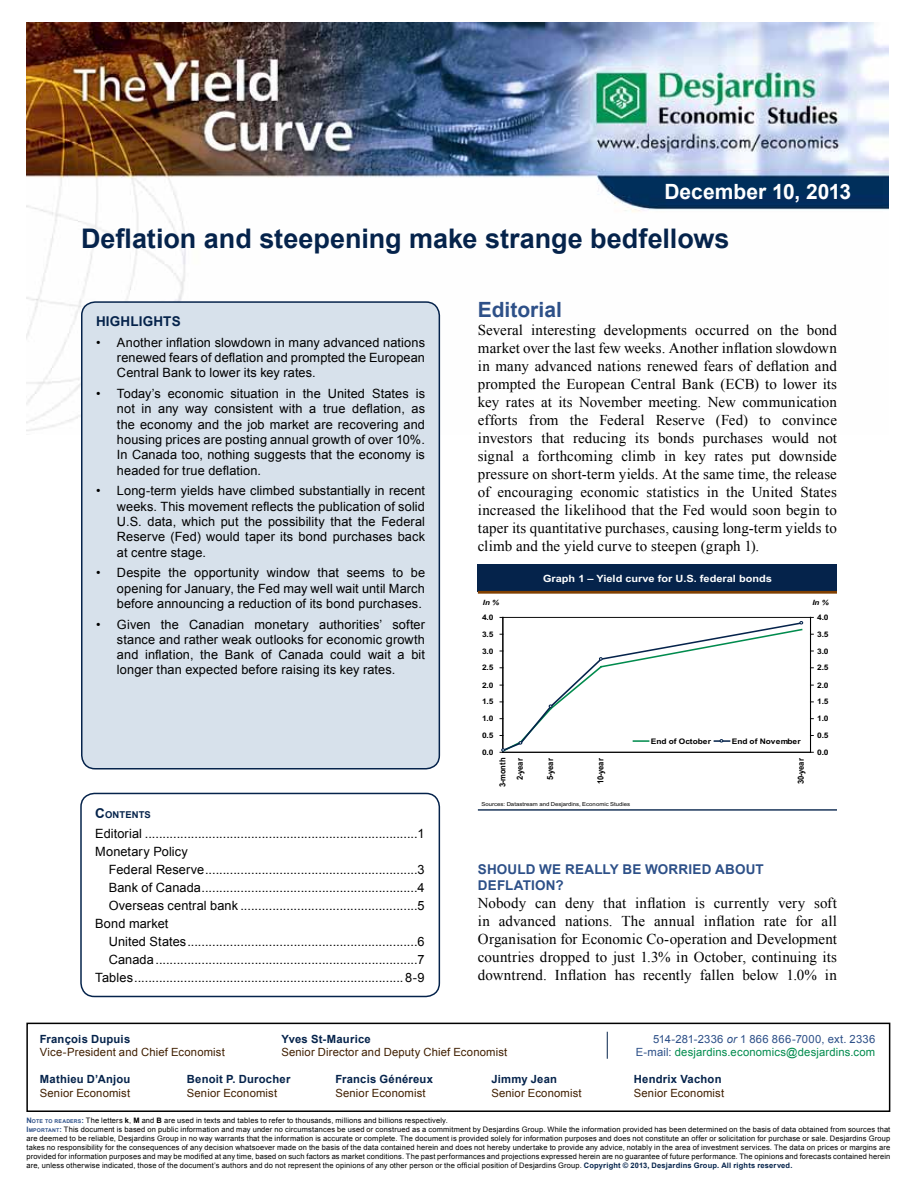
<style>
.page{position:relative;width:918px;height:1188px;background:#fff}
.page>*{position:absolute;margin:0;border:0;box-sizing:border-box;transform-origin:0 0}
.t1{font:700 27px "Arial";color:#05234b}
.t2{font:700 21px "Arial";color:#fff}
.t3{font:700 21px "Arial";color:#2d5088}
.t4{font:15px/18px "Times New Roman";letter-spacing:.005em;color:#000;text-align:justify}
.t5{font:700 13.5px/16.2px "Arial";letter-spacing:.015em;color:#2d5088}
.t6{font:700 13.5px "Arial";letter-spacing:.015em;color:#05234b}
.t7{font:12.75px/15.3px "Arial";letter-spacing:.01em;color:#000;text-align:justify}
.t8{font:11.25px "Arial";letter-spacing:.015em;color:#401f00}
.t9{font:700 11.25px "Arial";letter-spacing:.02em;color:#05234b}
.t10{font:11.25px "Arial";letter-spacing:.015em;color:#008b4d}
.t11{font:11.25px "Arial";letter-spacing:.025em;color:#2d5088}
.t12{font:700 10.05px "Arial";color:#fff;scale:1.1 1}
.t13{font:700 9.45px "Arial";letter-spacing:.015em;color:#05234b}
.t14{font:700 8.4px/17.2px "Arial";letter-spacing:-.025em;color:#000;text-align:right;scale:.91 1}
.t15{font:700 7.65px "Arial";letter-spacing:-.01em;color:#000;scale:1.1 1}
.t16{font:7.5px/9px "Arial";letter-spacing:.02em;color:#000}
.t17{font:italic 700 7.2px "Arial";color:#000;scale:1.1 1}
.t18{font:5.4px "Arial";letter-spacing:.005em;color:#000;scale:1.1 1}
.s1{font-size:13.5px}
.s2{font-style:italic}
.s3{color:#2d5088}
.s4{font-weight:700;color:#2d5088}
.s5{font-weight:700;font-size:5.25px;color:#2d5088}
.s6{font-weight:700}
.s7{font-weight:700;color:#05234b}
</style>
<div class="page">
<img style="left:26px;top:23px;width:862px;height:411px">
<div style="left:26px;top:1023px;width:864px;height:89px;border:2px solid #000"></div>
<svg style="left:607px;top:1032px;width:1px;height:27px"></svg>
<div style="left:82px;top:302px;width:357px;height:467px;background:#d7e1eb;border-radius:14px"></div>
<div style="left:81px;top:301px;width:359px;height:469px;border:2px solid #05234b;border-radius:14px"></div>
<div style="left:80px;top:793px;width:360px;height:204px;border:2px solid #05234b;border-radius:14px"></div>
<div style="left:478px;top:565px;width:359px;height:27px;background:#05234b"></div>
<hr style="left:478px;top:591px;width:359px;height:3px;background:#803f00">
<hr style="left:478px;top:809px;width:359px;height:2px;background:#05234b">
<hr style="left:503px;top:617px;width:308px;height:1px;background:#000">
<hr style="left:503px;top:752px;width:308px;height:1px;background:#000">
<hr style="left:810px;top:617px;width:1px;height:135px;background:#000">
<svg style="left:500px;top:617px;width:304px;height:136px"></svg>
<h2 class="t2" style="left:664px;top:178px;width:188px">December 10, 2013</h2>
<h1 class="t1" style="left:81px;top:221px;width:650px">Deflation and steepening make strange bedfellows</h1>
<p class="t6" style="left:96px;top:313px;width:85px">High lights</p>
<p class="t7" style="left:117px;top:335px;width:310px;text-indent:-21px">• Another inflation slowdown in many advanced nations renewed fears of deflation and prompted the European Central Bank to lower its key rates.</p>
<p class="t7" style="left:117px;top:386px;width:310px;text-indent:-21px">• Today’s economic situation in the United States is not in any way consistent with a true deflation, as the economy and the job market are recovering and housing prices are posting annual growth of over 10%.<br>In Canada too, nothing suggests that the economy is headed for true deflation.</p>
<p class="t7" style="left:117px;top:483px;width:310px;text-indent:-21px">• Long-term yields have climbed substantially in recent weeks. This movement reflects the publication of solid U.S. data, which put the possibility that the Federal Reserve (Fed) would taper its bond purchases back at centre stage.</p>
<p class="t7" style="left:117px;top:565px;width:310px;text-indent:-21px">• Despite the opportunity window that seems to be opening for January, the Fed may well wait until March before announcing a reduction of its bond purchases.</p>
<p class="t7" style="left:117px;top:617px;width:310px;text-indent:-21px">• Given the Canadian monetary authorities’ softer stance and rather weak outlooks for economic growth and inflation, the Bank of Canada could wait a bit longer than expected before raising its key rates.</p>
<p class="t13" style="left:95px;top:808px;width:57px"><span class="s1">C</span>ONTENTS</p>
<p class="t7" style="left:95px;top:825px;width:331px;line-height:18px">Editorial .............................................................................1<br>Monetary Policy</p>
<p class="t7" style="left:109px;top:862px;width:317px">Federal Reserve............................................................3</p>
<p class="t7" style="left:109px;top:880px;width:317px">Bank of Canada.............................................................4</p>
<p class="t7" style="left:109px;top:898px;width:317px">Overseas central bank ..................................................5</p>
<p class="t7" style="left:95px;top:916px;width:75px">Bond market</p>
<p class="t7" style="left:109px;top:934px;width:317px">United States.................................................................6</p>
<p class="t7" style="left:109px;top:952px;width:317px">Canada..........................................................................7</p>
<p class="t7" style="left:95px;top:970px;width:331px">Tables............................................................................8-9</p>
<h2 class="t3" style="left:478px;top:296px;width:85px">Editorial</h2>
<p class="t4" style="left:478px;top:321px;width:361px">Several interesting developments occurred on the bond market over the last few weeks. Another inflation slowdown in many advanced nations renewed fears of deflation and prompted the European Central Bank (ECB) to lower its key rates at its November meeting. New communication efforts from the Federal Reserve (Fed) to convince investors that reducing its bonds purchases would not signal a forthcoming climb in key rates put downside pressure on short-term yields. At the same time, the release of encouraging economic statistics in the United States increased the likelihood that the Fed would soon begin to taper its quantitative purchases, causing long-term yields to climb and the yield curve to steepen (graph 1).</p>
<p class="t12" style="left:543px;top:573px;width:210px">Graph 1 – Yield curve for U.S. federal bonds</p>
<p class="t17" style="left:483px;top:598px;width:16px">In %</p>
<p class="t17" style="left:812px;top:598px;width:16px">In %</p>
<p class="t15" style="left:482px;top:613px;width:12px">4.0</p>
<p class="t15" style="left:817px;top:613px;width:12px">4.0</p>
<p class="t15" style="left:482px;top:630px;width:12px">3.5</p>
<p class="t15" style="left:817px;top:630px;width:12px">3.5</p>
<p class="t15" style="left:482px;top:646px;width:12px">3.0</p>
<p class="t15" style="left:817px;top:646px;width:12px">3.0</p>
<p class="t15" style="left:482px;top:663px;width:12px">2.5</p>
<p class="t15" style="left:817px;top:663px;width:12px">2.5</p>
<p class="t15" style="left:482px;top:680px;width:12px">2.0</p>
<p class="t15" style="left:817px;top:680px;width:12px">2.0</p>
<p class="t15" style="left:482px;top:697px;width:12px">1.5</p>
<p class="t15" style="left:817px;top:697px;width:12px">1.5</p>
<p class="t15" style="left:482px;top:714px;width:12px">1.0</p>
<p class="t15" style="left:817px;top:714px;width:12px">1.0</p>
<p class="t15" style="left:482px;top:731px;width:12px">0.5</p>
<p class="t15" style="left:651px;top:737px;width:56px">End of October</p>
<p class="t15" style="left:732px;top:737px;width:64px">End of November</p>
<p class="t15" style="left:817px;top:731px;width:12px">0.5</p>
<p class="t15" style="left:482px;top:748px;width:12px">0.0</p>
<p class="t15" style="left:817px;top:748px;width:12px">0.0</p>
<p class="t14" style="left:494px;top:787px;width:34px;rotate:-90deg">3-month<br>2-year</p>
<p class="t14" style="left:542px;top:780px;width:26px;rotate:-90deg">5-year</p>
<p class="t14" style="left:592px;top:784px;width:30px;rotate:-90deg">10-year</p>
<p class="t14" style="left:792px;top:784px;width:30px;rotate:-90deg">30-year</p>
<p class="t18" style="left:481px;top:801px;width:137px">Sources: Datastream and Desjardins, Economic Studies</p>
<p class="t5" style="left:478px;top:861px;width:287px">Should we really be worried about def</p>
<p class="t5" style="left:505px;top:877px;width:60px">lation?</p>
<p class="t4" style="left:478px;top:894px;width:361px">Nobody can deny that inflation is currently very soft in advanced nations. The annual inflation rate for all Organisation for Economic Co-operation and Development countries dropped to just 1.3% in October, continuing its downtrend. Inflation has recently fallen below 1.0% in</p>
<p class="t9" style="left:40px;top:1032px;width:92px">François Dupuis</p>
<p class="t9" style="left:281px;top:1032px;width:91px">Yves St-Maurice</p>
<p class="t11" style="left:653px;top:1032px;width:224px">514-281-2336 <span class="s2">or</span> 1 866 866-7000, ext. 2336</p>
<p class="t8" style="left:40px;top:1045px;width:186px">Vice-President and Chief Economist</p>
<p class="t8" style="left:281px;top:1045px;width:227px">Senior Director and Deputy Chief Economist</p>
<p class="t10" style="left:636px;top:1045px;width:241px"><span class="s3">E-mail:</span> desjardins.economics@desjardins.com</p>
<p class="t9" style="left:40px;top:1072px;width:92px">Mathieu D’Anjou</p>
<p class="t9" style="left:187px;top:1072px;width:105px">Benoit P. Durocher</p>
<p class="t9" style="left:335px;top:1072px;width:99px">Francis Généreux</p>
<p class="t9" style="left:491px;top:1072px;width:67px">Jimmy Jean</p>
<p class="t9" style="left:634px;top:1072px;width:89px">Hendrix Vachon</p>
<p class="t8" style="left:40px;top:1086px;width:92px">Senior Economist</p>
<p class="t8" style="left:187px;top:1086px;width:92px">Senior Economist</p>
<p class="t8" style="left:335px;top:1086px;width:92px">Senior Economist</p>
<p class="t8" style="left:491px;top:1086px;width:92px">Senior Economist</p>
<p class="t8" style="left:634px;top:1086px;width:92px">Senior Economist</p>
<p class="t16" style="left:26px;top:1116px;width:866px"><span class="s4">N</span><span class="s5">OTE TO READERS</span><span class="s4">:</span> The letters <span class="s6">k</span>, <span class="s6">M</span> and <span class="s6">B</span> are used in texts and tables to refer to thousands, millions and billions respectively.<br><span class="s4">I</span><span class="s5">MPORTANT</span><span class="s4">:</span> This document is based on public information and may under no circumstances be used or construed as a commitment by Desjardins Group. While the information provided has been determined on the basis of data obtained from sources that are deemed to be reliable, Desjardins Group in no way warrants that the information is accurate or complete. The document is provided solely for information purposes and does not constitute an offer or solicitation for purchase or sale. Desjardins Group takes no responsibility for the consequences of any decision whatsoever made on the basis of the data contained herein and does not hereby undertake to provide any advice, notably in the area of investment services. The data on prices or margins are provided for information purposes and may be modified at any time, based on such factors as market conditions. The past performances and projections expressed herein are no guarantee of future performance. The opinions and forecasts contained herein are, unless otherwise indicated, those of the document’s authors and do not represent the opinions of any other person or the official position of Desjardins Group. <span class="s7">Copyright © 2013, Desjardins Group. All rights reserved.</span></p>
</div>
